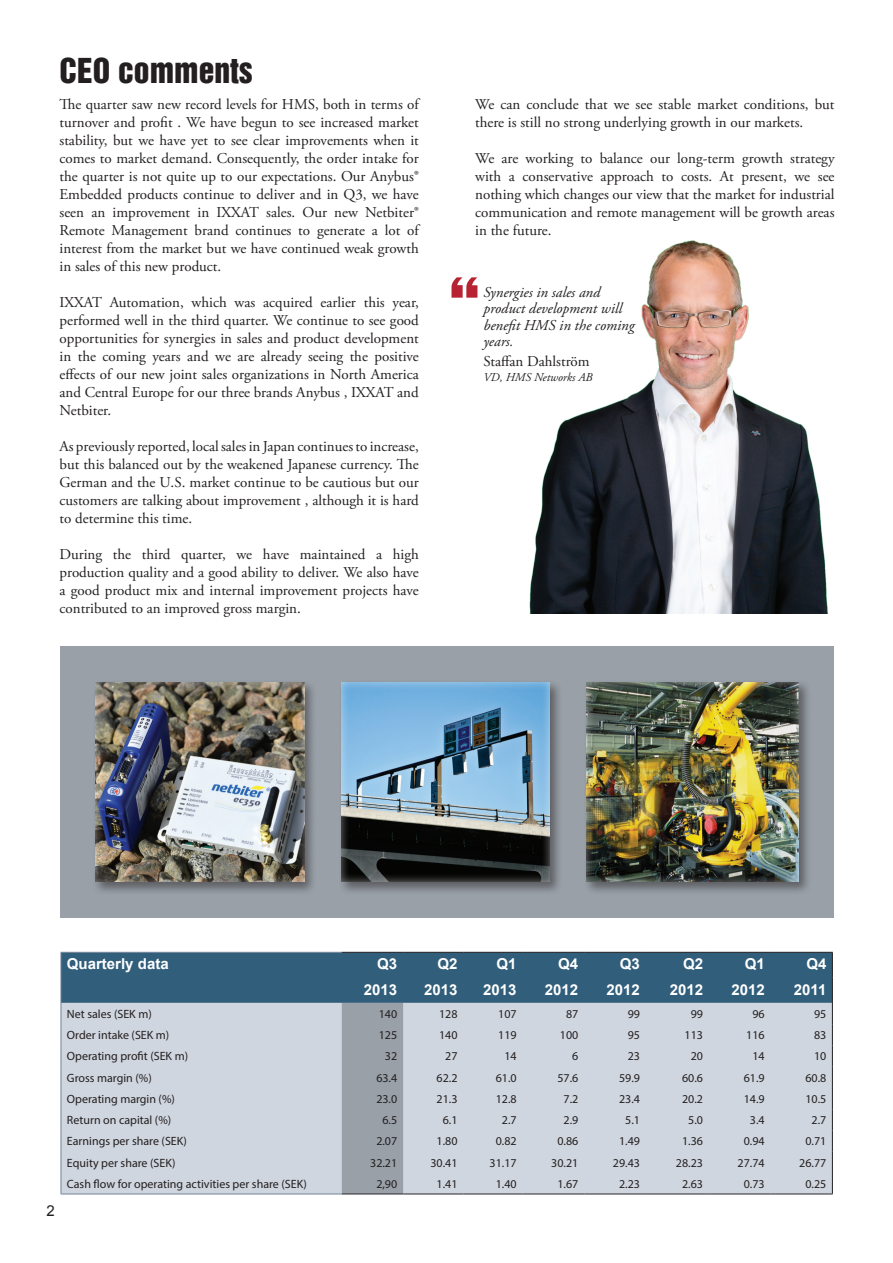
<style>
.page{position:relative;width:893px;height:1263px;background:#fff}
.page>*{position:absolute;margin:0;border:0;box-sizing:border-box;transform-origin:0 0}
.t1{font:72px "Helvetica Inserat LT";color:#b72332}
.t2{font:31.5px "Helvetica Inserat LT";color:#231f20}
.t3{font:15px/18px "Adobe Garamond Pro";color:#231f20;text-align:justify}
.t4{font:italic 15px/16.5px "Adobe Garamond Pro";color:#231f20}
.t5{font:700 15px "Arial";color:#fff}
.t6{font:15px "Arial";color:#231f20}
.t7{font:12px "Myriad Pro";color:#231f20}
.t8{font:italic 12px "Adobe Garamond Pro";color:#231f20}
</style>
<div class="page">
<img style="left:529px;top:240px;width:299px;height:373px">
<svg style="left:61px;top:952px;width:772px;height:242px;background:#aab9c6"></svg>
<div style="left:60px;top:646px;width:773px;height:272px;background:#99a0a8"></div>
<div style="left:93px;top:679px;width:224px;height:216px;background:#231f20;opacity:.5"></div>
<div style="left:96px;top:682px;width:208px;height:201px;background:#fff;opacity:.5"></div>
<div style="left:584px;top:679px;width:228px;height:216px;background:#231f20;opacity:.5"></div>
<div style="left:586px;top:682px;width:213px;height:201px;background:#fff;opacity:.5"></div>
<div style="left:338px;top:679px;width:225px;height:216px;background:#231f20;opacity:.5"></div>
<div style="left:341px;top:682px;width:209px;height:200px;background:#fff;opacity:.5"></div>
<p class="t2" style="left:60px;top:52px;width:195px">CEO comments</p>
<p class="t3" style="left:60px;top:95px;width:361px">The quarter saw new record levels for HMS, both in terms of turnover and profit . We have begun to see increased market stability, but we have yet to see clear improvements when it comes to market demand. Consequently, the order intake for the quarter is not quite up to our expectations. Our Anybus® Embedded products continue to deliver and in Q3, we have seen an improvement in IXXAT sales. Our new Netbiter® Remote Management brand continues to generate a lot of interest from the market but we have continued weak growth in sales of this new product.</p>
<p class="t3" style="left:60px;top:293px;width:361px">IXXAT Automation, which was acquired earlier this year, performed well in the third quarter. We continue to see good opportunities for synergies in sales and product development in the coming years and we are already seeing the positive effects of our new joint sales organizations in North America and Central Europe for our three brands Anybus , IXXAT and Netbiter.</p>
<p class="t3" style="left:60px;top:437px;width:361px">As previously reported, local sales in Japan continues to increase, but this balanced out by the weakened Japanese currency. The German and the U.S. market continue to be cautious but our customers are talking about improvement , although it is hard to determine this time.</p>
<p class="t3" style="left:60px;top:545px;width:361px">During the third quarter, we have maintained a high production quality and a good ability to deliver. We also have a good product mix and internal improvement projects have contributed to an improved gross margin.</p>
<p class="t3" style="left:475px;top:95px;width:361px">We can conclude that we see stable market conditions, but there is still no strong underlying growth in our markets.</p>
<p class="t3" style="left:475px;top:149px;width:361px">We are working to balance our long-term growth strategy with a conservative approach to costs. At present, we see nothing which changes our view that the market for industrial communication and remote management will be growth areas in the future.</p>
<p class="t1" style="left:446px;top:264px;width:37px">“</p>
<p class="t4" style="left:483px;top:284px;width:153px">Synergies in sales and product development will benefit HMS in the coming years.</p>
<p class="t3" style="left:483px;top:352px;width:108px">Staffan Dahlström</p>
<p class="t8" style="left:483px;top:370px;width:111px">VD, HMS Networks AB</p>
<p class="t6" style="left:46px;top:1201px;width:10px">2</p>
<p class="t5" style="left:67px;top:954px;width:103px">Quarterly data</p>
<p class="t5" style="left:377px;top:954px;width:22px">Q3</p>
<p class="t5" style="left:437px;top:954px;width:22px">Q2</p>
<p class="t5" style="left:497px;top:954px;width:22px">Q1</p>
<p class="t5" style="left:558px;top:954px;width:22px">Q4</p>
<p class="t5" style="left:620px;top:954px;width:22px">Q3</p>
<p class="t5" style="left:683px;top:954px;width:22px">Q2</p>
<p class="t5" style="left:745px;top:954px;width:22px">Q1</p>
<p class="t5" style="left:806px;top:954px;width:22px">Q4</p>
<p class="t5" style="left:364px;top:979px;width:35px">2013</p>
<p class="t5" style="left:424px;top:979px;width:35px">2013</p>
<p class="t5" style="left:483px;top:979px;width:35px">2013</p>
<p class="t5" style="left:545px;top:979px;width:35px">2012</p>
<p class="t5" style="left:607px;top:979px;width:35px">2012</p>
<p class="t5" style="left:670px;top:979px;width:35px">2012</p>
<p class="t5" style="left:731px;top:979px;width:35px">2012</p>
<p class="t5" style="left:794px;top:979px;width:34px">2011</p>
<p class="t7" style="left:67px;top:1006px;width:86px">Net sales (SEK m)</p>
<p class="t7" style="left:379px;top:1006px;width:20px">140</p>
<p class="t7" style="left:439px;top:1006px;width:20px">128</p>
<p class="t7" style="left:498px;top:1006px;width:20px">107</p>
<p class="t7" style="left:566px;top:1006px;width:14px">87</p>
<p class="t7" style="left:628px;top:1006px;width:14px">99</p>
<p class="t7" style="left:691px;top:1006px;width:14px">99</p>
<p class="t7" style="left:752px;top:1006px;width:14px">96</p>
<p class="t7" style="left:814px;top:1006px;width:14px">95</p>
<p class="t7" style="left:67px;top:1028px;width:104px">Order intake (SEK m)</p>
<p class="t7" style="left:379px;top:1028px;width:20px">125</p>
<p class="t7" style="left:439px;top:1028px;width:20px">140</p>
<p class="t7" style="left:498px;top:1028px;width:20px">119</p>
<p class="t7" style="left:560px;top:1028px;width:20px">100</p>
<p class="t7" style="left:628px;top:1028px;width:14px">95</p>
<p class="t7" style="left:685px;top:1028px;width:20px">113</p>
<p class="t7" style="left:746px;top:1028px;width:20px">116</p>
<p class="t7" style="left:814px;top:1028px;width:14px">83</p>
<p class="t7" style="left:67px;top:1049px;width:123px">Operating profit (SEK m)</p>
<p class="t7" style="left:385px;top:1049px;width:14px">32</p>
<p class="t7" style="left:445px;top:1049px;width:14px">27</p>
<p class="t7" style="left:504px;top:1049px;width:14px">14</p>
<p class="t7" style="left:572px;top:1049px;width:8px">6</p>
<p class="t7" style="left:628px;top:1049px;width:14px">23</p>
<p class="t7" style="left:691px;top:1049px;width:14px">20</p>
<p class="t7" style="left:752px;top:1049px;width:14px">14</p>
<p class="t7" style="left:814px;top:1049px;width:14px">10</p>
<p class="t7" style="left:67px;top:1070px;width:86px">Gross margin (%)</p>
<p class="t7" style="left:376px;top:1070px;width:22px">63.4</p>
<p class="t7" style="left:437px;top:1070px;width:22px">62.2</p>
<p class="t7" style="left:496px;top:1070px;width:22px">61.0</p>
<p class="t7" style="left:557px;top:1070px;width:22px">57.6</p>
<p class="t7" style="left:619px;top:1070px;width:22px">59.9</p>
<p class="t7" style="left:682px;top:1070px;width:22px">60.6</p>
<p class="t7" style="left:744px;top:1070px;width:22px">61.9</p>
<p class="t7" style="left:805px;top:1070px;width:22px">60.8</p>
<p class="t7" style="left:67px;top:1091px;width:109px">Operating margin (%)</p>
<p class="t7" style="left:376px;top:1091px;width:22px">23.0</p>
<p class="t7" style="left:437px;top:1091px;width:22px">21.3</p>
<p class="t7" style="left:496px;top:1091px;width:22px">12.8</p>
<p class="t7" style="left:563px;top:1091px;width:16px">7.2</p>
<p class="t7" style="left:619px;top:1091px;width:22px">23.4</p>
<p class="t7" style="left:682px;top:1091px;width:22px">20.2</p>
<p class="t7" style="left:744px;top:1091px;width:22px">14.9</p>
<p class="t7" style="left:805px;top:1091px;width:22px">10.5</p>
<p class="t7" style="left:67px;top:1113px;width:106px">Return on capital (%)</p>
<p class="t7" style="left:382px;top:1113px;width:16px">6.5</p>
<p class="t7" style="left:443px;top:1113px;width:16px">6.1</p>
<p class="t7" style="left:502px;top:1113px;width:16px">2.7</p>
<p class="t7" style="left:563px;top:1113px;width:16px">2.9</p>
<p class="t7" style="left:625px;top:1113px;width:16px">5.1</p>
<p class="t7" style="left:688px;top:1113px;width:16px">5.0</p>
<p class="t7" style="left:750px;top:1113px;width:16px">3.4</p>
<p class="t7" style="left:812px;top:1113px;width:16px">2.7</p>
<p class="t7" style="left:67px;top:1134px;width:122px">Earnings per share (SEK)</p>
<p class="t7" style="left:376px;top:1134px;width:22px">2.07</p>
<p class="t7" style="left:437px;top:1134px;width:22px">1.80</p>
<p class="t7" style="left:496px;top:1134px;width:22px">0.82</p>
<p class="t7" style="left:557px;top:1134px;width:22px">0.86</p>
<p class="t7" style="left:619px;top:1134px;width:22px">1.49</p>
<p class="t7" style="left:682px;top:1134px;width:22px">1.36</p>
<p class="t7" style="left:744px;top:1134px;width:22px">0.94</p>
<p class="t7" style="left:805px;top:1134px;width:22px">0.71</p>
<p class="t7" style="left:67px;top:1155px;width:110px">Equity per share (SEK)</p>
<p class="t7" style="left:370px;top:1155px;width:29px">32.21</p>
<p class="t7" style="left:430px;top:1155px;width:29px">30.41</p>
<p class="t7" style="left:490px;top:1155px;width:29px">31.17</p>
<p class="t7" style="left:551px;top:1155px;width:29px">30.21</p>
<p class="t7" style="left:613px;top:1155px;width:29px">29.43</p>
<p class="t7" style="left:676px;top:1155px;width:29px">28.23</p>
<p class="t7" style="left:738px;top:1155px;width:29px">27.74</p>
<p class="t7" style="left:799px;top:1155px;width:29px">26.77</p>
<p class="t7" style="left:67px;top:1176px;width:241px">Cash flow for operating activities per share (SEK)</p>
<p class="t7" style="left:376px;top:1176px;width:22px">2,90</p>
<p class="t7" style="left:437px;top:1176px;width:22px">1.41</p>
<p class="t7" style="left:496px;top:1176px;width:22px">1.40</p>
<p class="t7" style="left:557px;top:1176px;width:22px">1.67</p>
<p class="t7" style="left:619px;top:1176px;width:22px">2.23</p>
<p class="t7" style="left:682px;top:1176px;width:22px">2.63</p>
<p class="t7" style="left:744px;top:1176px;width:22px">0.73</p>
<p class="t7" style="left:805px;top:1176px;width:22px">0.25</p>
</div>
